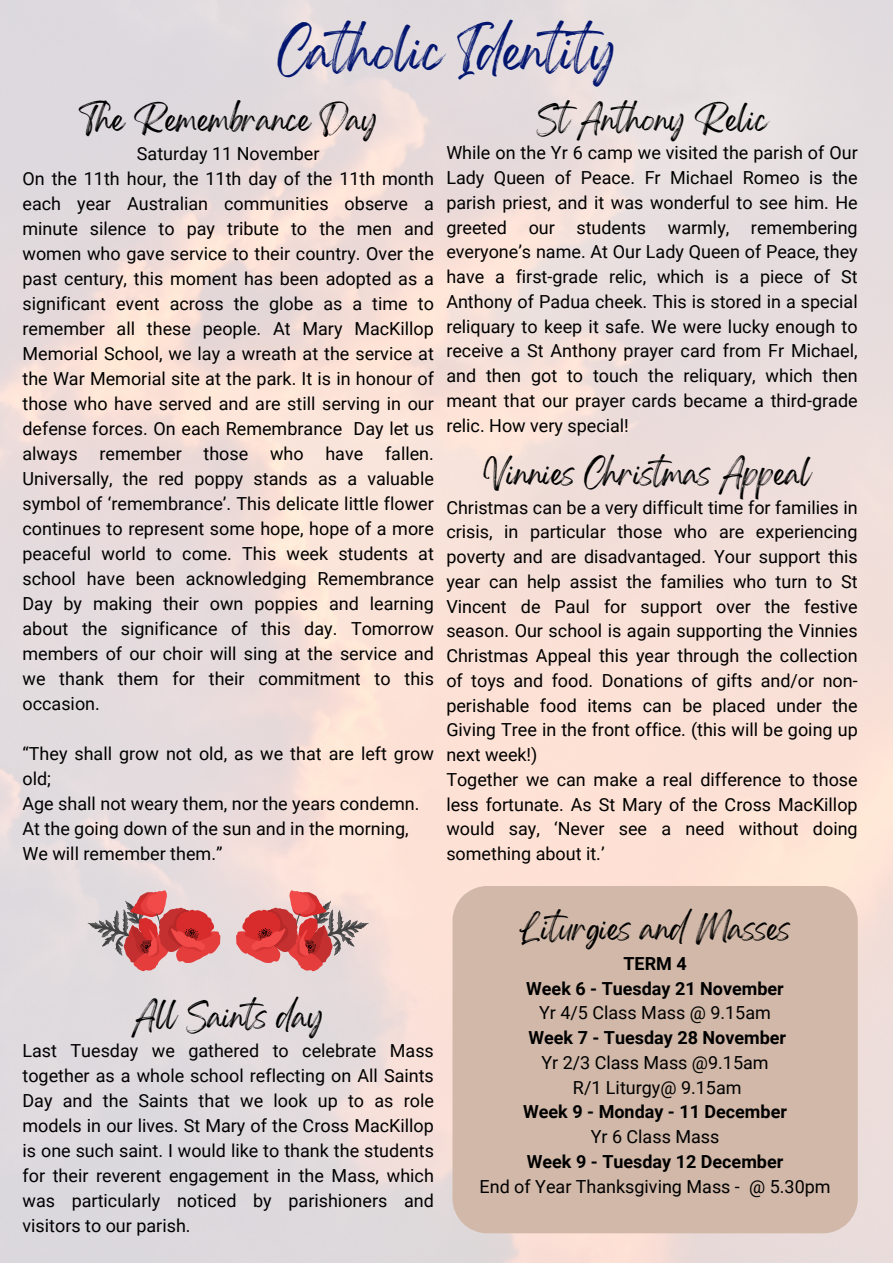
<style>
.page{position:relative;width:893px;height:1264px;background:#fff}
.page>*{position:absolute;margin:0;border:0;box-sizing:border-box;transform-origin:0 0}
.t1{font:38.4px "Gellatio";color:#021670}
.t2{font:24px "Gellatio";color:#000}
.t3{font:18px/25px "Roboto";color:#000;text-align:justify}
.t4{font:700 18px "Roboto";color:#000}
</style>
<div class="page">
<div style="left:452px;top:886px;width:405px;height:347px;background:#d1b8a8"></div>
<svg style="left:88px;top:890px;width:132px;height:81px;background:#d3898a"></svg>
<svg style="left:236px;top:890px;width:132px;height:81px;background:#d78a89"></svg>
<p class="t1" style="left:277px;top:43px;width:339px">Catholic Identity</p>
<p class="t2" style="left:79px;top:113px;width:300px">The Remembrance Day</p>
<p class="t3" style="left:137px;top:141px;width:184px">Saturday 11 November</p>
<p class="t3" style="left:22px;top:166px;width:413px">On the 11th hour, the 11th day of the 11th month each year Australian communities observe a minute silence to pay tribute to the men and women who gave service to their country. Over the past century, this moment has been adopted as a significant event across the globe as a time to remember all these people. At Mary MacKillop Memorial School, we lay a wreath at the service at the War Memorial site at the park. It is in honour of those who have served and are still serving in our defense forces. On each Remembrance Day let us always remember those who have fallen.<br>Universally, the red poppy stands as a valuable symbol of ‘remembrance’. This delicate little flower continues to represent some hope, hope of a more peaceful world to come. This week students at school have been acknowledging Remembrance Day by making their own poppies and learning about the significance of this day. Tomorrow members of our choir will sing at the service and we thank them for their commitment to this occasion.</p>
<p class="t3" style="left:22px;top:740px;width:413px">“They shall grow not old, as we that are left grow old;</p>
<p class="t3" style="left:22px;top:790px;width:398px">Age shall not weary them, nor the years condemn.</p>
<p class="t3" style="left:22px;top:815px;width:387px">At the going down of the sun and in the morning,</p>
<p class="t3" style="left:22px;top:840px;width:201px">We will remember them.”</p>
<p class="t2" style="left:536px;top:113px;width:232px">StAnthony Relic</p>
<p class="t3" style="left:446px;top:141px;width:413px">While on the Yr 6 camp we visited the parish of Our Lady Queen of Peace. Fr Michael Romeo is the parish priest, and it was wonderful to see him. He greeted our students warmly, remembering everyone’s name. At Our Lady Queen of Peace, they have a first-grade relic, which is a piece of St Anthony of Padua cheek. This is stored in a special reliquary to keep it safe. We were lucky enough to receive a St Anthony prayer card from Fr Michael, and then got to touch the reliquary, which then meant that our prayer cards became a third-grade relic. How very special!</p>
<p class="t2" style="left:483px;top:467px;width:329px">Vinnies Christmas Appeal</p>
<p class="t3" style="left:446px;top:495px;width:413px">Christmas can be a very difficult time for families in crisis, in particular those who are experiencing poverty and are disadvantaged. Your support this year can help assist the families who turn to St Vincent de Paul for support over the festive season. Our school is again supporting the Vinnies Christmas Appeal this year through the collection of toys and food. Donations of gifts and/or non&shy;perishable food items can be placed under the Giving Tree in the front office. (this will be going up next week!)</p>
<p class="t3" style="left:446px;top:767px;width:413px">Together we can make a real difference to those less fortunate. As St Mary of the Cross MacKillop would say, ‘Never see a need without doing something about it.’</p>
<p class="t2" style="left:133px;top:1011px;width:191px">All Saints day</p>
<p class="t3" style="left:22px;top:1038px;width:413px">Last Tuesday we gathered to celebrate Mass together as a whole school reflecting on All Saints Day and the Saints that we look up to as role models in our lives. St Mary of the Cross MacKillop is one such saint. I would like to thank the students for their reverent engagement in the Mass, which was particularly noticed by parishioners and visitors to our parish.</p>
<p class="t2" style="left:520px;top:922px;width:272px">Liturgies and Masses</p>
<p class="t4" style="left:623px;top:953px;width:65px">TERM 4</p>
<p class="t4" style="left:526px;top:978px;width:259px">Week 6 - Tuesday 21 November</p>
<p class="t3" style="left:539px;top:1000px;width:233px">Yr 4/5 Class Mass @ 9.15am</p>
<p class="t4" style="left:528px;top:1027px;width:259px">Week 7 - Tuesday 28 November</p>
<p class="t3" style="left:541px;top:1050px;width:229px">Yr 2/3 Class Mass @9.15am</p>
<p class="t3" style="left:573px;top:1074px;width:170px">R/1 Liturgy@ 9.15am</p>
<p class="t4" style="left:523px;top:1101px;width:265px">Week 9 - Monday - 11 December</p>
<p class="t3" style="left:590px;top:1124px;width:130px">Yr 6 Class Mass</p>
<p class="t4" style="left:526px;top:1151px;width:258px">Week 9 - Tuesday 12 December</p>
<p class="t3" style="left:479px;top:1173px;width:352px">End of Year Thanksgiving Mass - @ 5.30pm</p>
</div>
